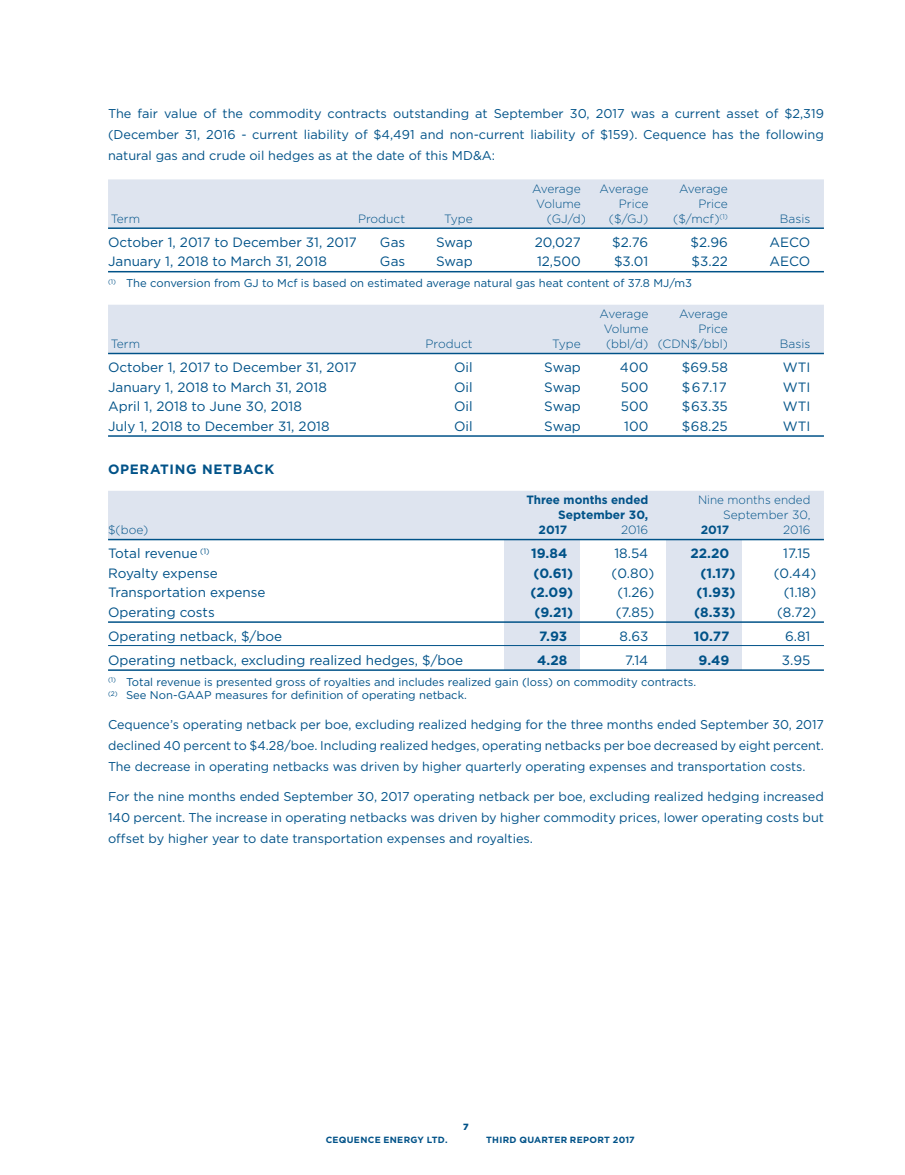
<style>
.page{position:relative;width:905px;height:1175px;background:#fff}
.page>*{position:absolute;margin:0;border:0;box-sizing:border-box;transform-origin:0 0}
.t1{font:13.5px "Gotham";color:#005288}
.t2{font:700 13.5px "Gotham";color:#005288}
.t3{font:700 13.5px "Gotham";letter-spacing:.05em;color:#005288}
.t4{font:12.75px/21px "Gotham";color:#005288;text-align:justify}
.t5{font:300 12px "Gotham";color:#005288}
.t6{font:700 12px "Gotham";color:#005288}
.t7{font:11.25px/13.5px "Gotham";color:#005288}
.t8{font:700 9px "Gotham";letter-spacing:.03em;color:#005288}
.t9{font:900 9px "Gotham";color:#005288}
</style>
<div class="page">
<div style="left:666px;top:539px;width:76px;height:131px;background:#dee4ef"></div>
<div style="left:503px;top:539px;width:76px;height:131px;background:#dee4ef"></div>
<div style="left:108px;top:179px;width:716px;height:48px;background:#dee4ef"></div>
<hr style="left:108px;top:227px;width:716px;height:2px;background:#005288">
<hr style="left:108px;top:271px;width:716px;height:1px;background:#005288">
<div style="left:108px;top:305px;width:716px;height:48px;background:#dee4ef"></div>
<hr style="left:108px;top:353px;width:716px;height:1px;background:#005288">
<hr style="left:108px;top:435px;width:716px;height:2px;background:#005288">
<div style="left:108px;top:491px;width:716px;height:18px;background:#dee4ef"></div>
<div style="left:108px;top:506px;width:716px;height:18px;background:#dee4ef"></div>
<div style="left:108px;top:521px;width:716px;height:18px;background:#dee4ef"></div>
<hr style="left:108px;top:539px;width:716px;height:1px;background:#005288">
<hr style="left:108px;top:621px;width:716px;height:2px;background:#005288">
<hr style="left:108px;top:645px;width:716px;height:1px;background:#005288">
<hr style="left:108px;top:669px;width:716px;height:2px;background:#005288">
<p class="t4" style="left:108px;top:103px;width:717px">The fair value of the commodity contracts outstanding at September 30, 2017 was a current asset of $2,319 (December 31, 2016 - current liability of $4,491 and non-current liability of $159). Cequence has the following natural gas and crude oil hedges as at the date of this MD&amp;A:</p>
<p class="t5" style="left:532px;top:181px;width:50px">Average</p>
<p class="t5" style="left:599px;top:181px;width:50px">Average</p>
<p class="t5" style="left:679px;top:181px;width:50px">Average</p>
<p class="t5" style="left:536px;top:196px;width:46px">Volume</p>
<p class="t5" style="left:619px;top:196px;width:31px">Price</p>
<p class="t5" style="left:698px;top:196px;width:31px">Price</p>
<p class="t5" style="left:111px;top:211px;width:31px">Term</p>
<p class="t5" style="left:358px;top:211px;width:49px">Product</p>
<p class="t5" style="left:444px;top:211px;width:30px">Type</p>
<p class="t5" style="left:547px;top:211px;width:41px">(GJ/d)</p>
<p class="t5" style="left:609px;top:211px;width:41px">($/GJ)</p>
<p class="t5" style="left:673px;top:211px;width:56px">($/mcf)<sup>(1)</sup></p>
<p class="t5" style="left:780px;top:211px;width:32px">Basis</p>
<p class="t1" style="left:108px;top:233px;width:250px">October 1, 2017 to December 31, 2017</p>
<p class="t1" style="left:380px;top:233px;width:27px">Gas</p>
<p class="t1" style="left:436px;top:233px;width:38px">Swap</p>
<p class="t1" style="left:535px;top:233px;width:47px">20,027</p>
<p class="t1" style="left:612px;top:233px;width:38px">$2.76</p>
<p class="t1" style="left:690px;top:233px;width:39px">$2.96</p>
<p class="t1" style="left:769px;top:233px;width:42px">AECO</p>
<p class="t1" style="left:108px;top:253px;width:220px">January 1, 2018 to March 31, 2018</p>
<p class="t1" style="left:380px;top:253px;width:27px">Gas</p>
<p class="t1" style="left:436px;top:253px;width:38px">Swap</p>
<p class="t1" style="left:537px;top:253px;width:45px">12,500</p>
<p class="t1" style="left:614px;top:253px;width:36px">$3.01</p>
<p class="t1" style="left:691px;top:253px;width:38px">$3.22</p>
<p class="t1" style="left:769px;top:253px;width:42px">AECO</p>
<p class="t7" style="left:108px;top:276px;width:585px"><sup>(1)</sup> The conversion from GJ to Mcf is based on estimated average natural gas heat content of 37.8 MJ/m3</p>
<p class="t5" style="left:599px;top:306px;width:50px">Average</p>
<p class="t5" style="left:679px;top:306px;width:50px">Average</p>
<p class="t5" style="left:603px;top:321px;width:46px">Volume</p>
<p class="t5" style="left:698px;top:321px;width:31px">Price</p>
<p class="t5" style="left:111px;top:336px;width:31px">Term</p>
<p class="t5" style="left:425px;top:336px;width:49px">Product</p>
<p class="t5" style="left:552px;top:336px;width:30px">Type</p>
<p class="t5" style="left:606px;top:336px;width:123px">(bbl/d) (CDN$/bbl)</p>
<p class="t5" style="left:780px;top:336px;width:32px">Basis</p>
<p class="t1" style="left:108px;top:359px;width:250px">October 1, 2017 to December 31, 2017</p>
<p class="t1" style="left:454px;top:359px;width:20px">Oil</p>
<p class="t1" style="left:544px;top:359px;width:38px">Swap</p>
<p class="t1" style="left:620px;top:359px;width:30px">400</p>
<p class="t1" style="left:681px;top:359px;width:48px">$69.58</p>
<p class="t1" style="left:782px;top:359px;width:29px">WTI</p>
<p class="t1" style="left:108px;top:378px;width:220px">January 1, 2018 to March 31, 2018</p>
<p class="t1" style="left:454px;top:378px;width:20px">Oil</p>
<p class="t1" style="left:544px;top:378px;width:38px">Swap</p>
<p class="t1" style="left:620px;top:378px;width:29px">500</p>
<p class="t1" style="left:681px;top:378px;width:47px">$67.17</p>
<p class="t1" style="left:782px;top:378px;width:29px">WTI</p>
<p class="t1" style="left:108px;top:398px;width:195px">April 1, 2018 to June 30, 2018</p>
<p class="t1" style="left:454px;top:398px;width:20px">Oil</p>
<p class="t1" style="left:544px;top:398px;width:38px">Swap</p>
<p class="t1" style="left:620px;top:398px;width:29px">500</p>
<p class="t1" style="left:681px;top:398px;width:48px">$63.35</p>
<p class="t1" style="left:782px;top:398px;width:29px">WTI</p>
<p class="t1" style="left:108px;top:417px;width:223px">July 1, 2018 to December 31, 2018</p>
<p class="t1" style="left:454px;top:417px;width:20px">Oil</p>
<p class="t1" style="left:544px;top:417px;width:38px">Swap</p>
<p class="t1" style="left:624px;top:417px;width:26px">100</p>
<p class="t1" style="left:681px;top:417px;width:48px">$68.25</p>
<p class="t1" style="left:782px;top:417px;width:29px">WTI</p>
<p class="t3" style="left:108px;top:460px;width:168px">OPERATING NETBACK</p>
<p class="t6" style="left:526px;top:492px;width:123px">Three months ended</p>
<p class="t5" style="left:698px;top:492px;width:114px">Nine months ended</p>
<p class="t6" style="left:558px;top:507px;width:92px">September 30,</p>
<p class="t5" style="left:723px;top:507px;width:89px">September 30,</p>
<p class="t5" style="left:108px;top:522px;width:42px">$(boe)</p>
<p class="t6" style="left:538px;top:522px;width:30px">2017</p>
<p class="t5" style="left:621px;top:522px;width:29px">2016</p>
<p class="t6" style="left:700px;top:522px;width:30px">2017</p>
<p class="t5" style="left:783px;top:522px;width:29px">2016</p>
<p class="t1" style="left:108px;top:545px;width:103px">Total revenue <sup>(1)</sup></p>
<p class="t2" style="left:531px;top:544px;width:38px">19.84</p>
<p class="t1" style="left:614px;top:545px;width:35px">18.54</p>
<p class="t2" style="left:690px;top:544px;width:40px">22.20</p>
<p class="t1" style="left:783px;top:545px;width:29px">17.15</p>
<p class="t1" style="left:108px;top:564px;width:111px">Royalty expense</p>
<p class="t2" style="left:533px;top:564px;width:41px">(0.61)</p>
<p class="t1" style="left:611px;top:564px;width:44px">(0.80)</p>
<p class="t2" style="left:700px;top:564px;width:36px">(1.17)</p>
<p class="t1" style="left:773px;top:564px;width:44px">(0.44)</p>
<p class="t1" style="left:108px;top:584px;width:159px">Transportation expense</p>
<p class="t2" style="left:530px;top:583px;width:44px">(2.09)</p>
<p class="t1" style="left:617px;top:584px;width:38px">(1.26)</p>
<p class="t2" style="left:696px;top:583px;width:40px">(1.93)</p>
<p class="t1" style="left:783px;top:584px;width:34px">(1.18)</p>
<p class="t1" style="left:108px;top:603px;width:108px">Operating costs</p>
<p class="t2" style="left:534px;top:603px;width:40px">(9.21)</p>
<p class="t1" style="left:615px;top:603px;width:40px">(7.85)</p>
<p class="t2" style="left:694px;top:603px;width:43px">(8.33)</p>
<p class="t1" style="left:777px;top:603px;width:41px">(8.72)</p>
<p class="t1" style="left:108px;top:627px;width:176px">Operating netback, $/boe</p>
<p class="t2" style="left:539px;top:627px;width:30px">7.93</p>
<p class="t1" style="left:619px;top:627px;width:30px">8.63</p>
<p class="t2" style="left:693px;top:627px;width:37px">10.77</p>
<p class="t1" style="left:785px;top:627px;width:27px">6.81</p>
<p class="t1" style="left:108px;top:651px;width:357px">Operating netback, excluding realized hedges, $/boe</p>
<p class="t2" style="left:537px;top:651px;width:32px">4.28</p>
<p class="t1" style="left:625px;top:651px;width:25px">7.14</p>
<p class="t2" style="left:698px;top:651px;width:32px">9.49</p>
<p class="t1" style="left:781px;top:651px;width:30px">3.95</p>
<p class="t7" style="left:108px;top:675px;width:589px"><sup>(1)</sup> Total revenue is presented gross of royalties and includes realized gain (loss) on commodity contracts. <sup>(2)</sup> See Non-GAAP measures for definition of operating netback.</p>
<p class="t4" style="left:108px;top:714px;width:717px">Cequence’s operating netback per boe, excluding realized hedging for the three months ended September 30, 2017 declined 40 percent to $4.28/boe. Including realized hedges, operating netbacks per boe decreased by eight percent.<br>The decrease in operating netbacks was driven by higher quarterly operating expenses and transportation costs.</p>
<p class="t4" style="left:108px;top:785px;width:717px">For the nine months ended September 30, 2017 operating netback per boe, excluding realized hedging increased 140 percent. The increase in operating netbacks was driven by higher commodity prices, lower operating costs but offset by higher year to date transportation expenses and royalties.</p>
<p class="t9" style="left:463px;top:1121px;width:7px">7</p>
<p class="t8" style="left:326px;top:1134px;width:123px">CEQUENCE ENERGY LTD.</p>
<p class="t8" style="left:486px;top:1134px;width:150px">THIRD QUARTER REPORT 2017</p>
</div>
